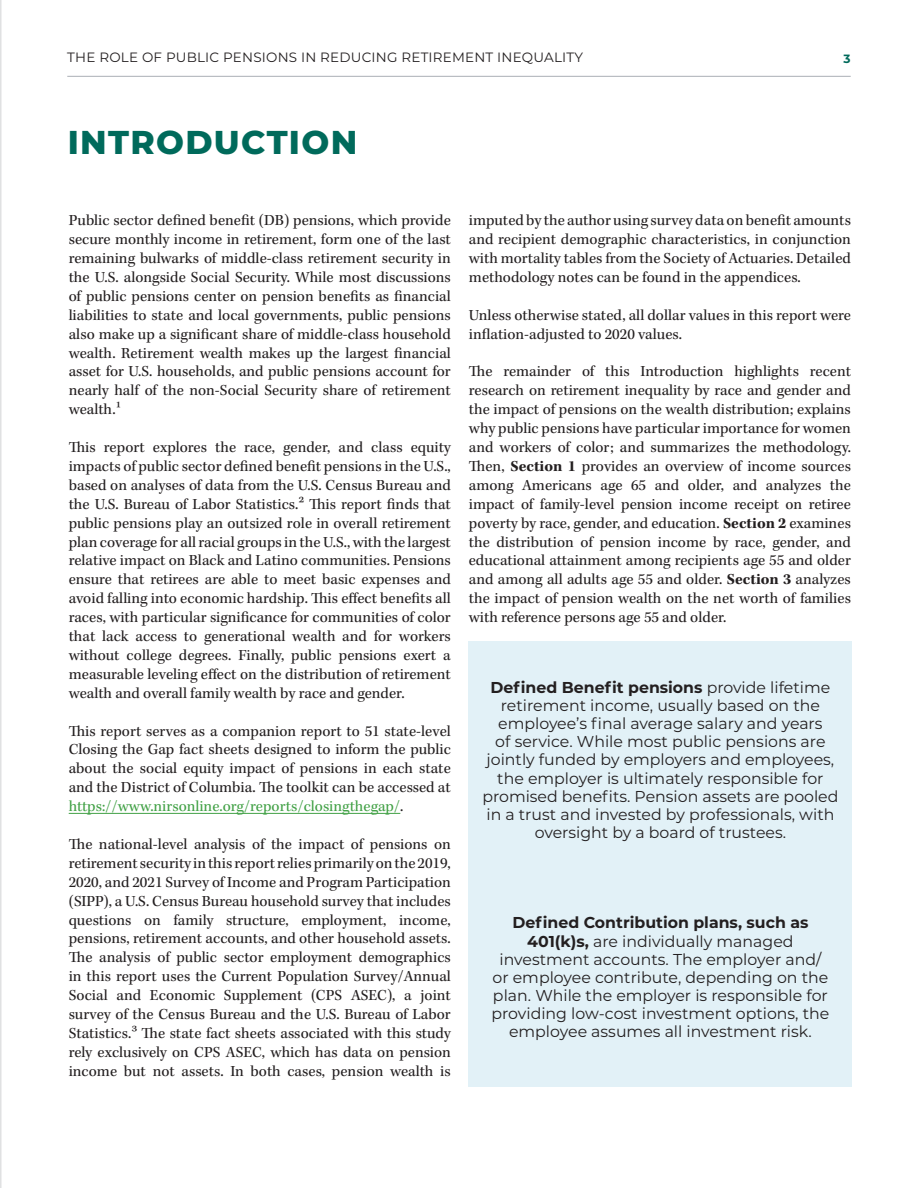
<style>
.page{position:relative;width:918px;height:1188px;background:#fff}
.page>*{position:absolute;margin:0;border:0;box-sizing:border-box;transform-origin:0 0}
.t1{font:800 33px "Montserrat";letter-spacing:.04em;color:#006a5b}
.t2{font:15.75px/18.9px "Kepler Std";color:#231f20;text-align:justify}
.t3{font:15.75px/18.1px "Montserrat";color:#231f20;text-align:center}
.t4{font:700 15.75px "Montserrat";color:#231f20}
.t5{font:13.5px "Montserrat";letter-spacing:.015em;color:#231f20}
.t6{font:700 12px "Montserrat";color:#006a5b}
.s1{color:#42a146}
.s2{font-weight:700}
</style>
<div class="page">
<hr style="left:67px;top:76px;width:784px;height:1px;background:#aaafb5">
<hr style="left:1px;top:0;width:1px;height:1188px;background:#d1d2d4">
<hr style="left:69px;top:813px;width:331px;height:1px;background:#42a146">
<div style="left:469px;top:642px;width:383px;height:445px;background:#e2f1f7"></div>
<p class="t5" style="left:67px;top:48px;width:517px">THE ROLE OF PUBLIC PENSIONS IN REDUCING RETIREMENT INEQUALITY</p>
<p class="t6" style="left:844px;top:50px;width:9px">3</p>
<h1 class="t1" style="left:68px;top:118px;width:291px">INTRODUCTION</h1>
<p class="t2" style="left:69px;top:212px;width:384px">Public sector defined benefit (DB) pensions, which provide secure monthly income in retirement, form one of the last remaining bulwarks of middle-class retirement security in the U.S. alongside Social Security. While most discussions of public pensions center on pension benefits as financial liabilities to state and local governments, public pensions also make up a significant share of middle-class household wealth. Retirement wealth makes up the largest financial asset for U.S. households, and public pensions account for nearly half of the non-Social Security share of retirement wealth.1</p>
<p class="t2" style="left:69px;top:438px;width:384px">This report explores the race, gender, and class equity impacts of public sector defined benefit pensions in the U.S., based on analyses of data from the U.S. Census Bureau and the U.S. Bureau of Labor Statistics.2 This report finds that public pensions play an outsized role in overall retirement plan coverage for all racial groups in the U.S., with the largest relative impact on Black and Latino communities. Pensions ensure that retirees are able to meet basic expenses and avoid falling into economic hardship. This effect benefits all races, with particular significance for communities of color that lack access to generational wealth and for workers without college degrees. Finally, public pensions exert a measurable leveling effect on the distribution of retirement wealth and overall family wealth by race and gender.</p>
<p class="t2" style="left:69px;top:722px;width:384px">This report serves as a companion report to 51 state-level Closing the Gap fact sheets designed to inform the public about the social equity impact of pensions in each state and the District of Columbia. The toolkit can be accessed at <span class="s1">https://www.nirsonline.org/reports/closingthegap/</span>.</p>
<p class="t2" style="left:69px;top:835px;width:384px">The national-level analysis of the impact of pensions on retirement security in this report relies primarily on the 2019, 2020, and 2021 Survey of Income and Program Participation (SIPP), a U.S. Census Bureau household survey that includes questions on family structure, employment, income, pensions, retirement accounts, and other household assets.<br>The analysis of public sector employment demographics in this report uses the Current Population Survey/Annual Social and Economic Supplement (CPS ASEC), a joint survey of the Census Bureau and the U.S. Bureau of Labor Statistics.3 The state fact sheets associated with this study rely exclusively on CPS ASEC, which has data on pension income but not assets. In both cases, pension wealth is</p>
<p class="t2" style="left:469px;top:212px;width:384px">imputed by the author using survey data on benefit amounts and recipient demographic characteristics, in conjunction with mortality tables from the Society of Actuaries. Detailed methodology notes can be found in the appendices.</p>
<p class="t2" style="left:469px;top:306px;width:384px">Unless otherwise stated, all dollar values in this report were inflation-adjusted to 2020 values.</p>
<p class="t2" style="left:469px;top:363px;width:384px">The remainder of this Introduction highlights recent research on retirement inequality by race and gender and the impact of pensions on the wealth distribution; explains why public pensions have particular importance for women and workers of color; and summarizes the methodology.<br>Then, <span class="s2">Section 1</span> provides an overview of income sources among Americans age 65 and older, and analyzes the impact of family-level pension income receipt on retiree poverty by race, gender, and education. <span class="s2">Section 2</span> examines the distribution of pension income by race, gender, and educational attainment among recipients age 55 and older and among all adults age 55 and older. <span class="s2">Section 3</span> analyzes the impact of pension wealth on the net worth of families with reference persons age 55 and older.</p>
<p class="t3" style="left:482px;top:678px;width:358px"><span class="s2">Defined Benefit pensions</span> provide lifetime retirement income, usually based on the employee’s final average salary and years<br>of service. While most public pensions are jointly funded by employers and employees, the employer is ultimately responsible for promised benefits. Pension assets are pooled in a trust and invested by professionals, with oversight by a board of trustees.</p>
<p class="t4" style="left:512px;top:912px;width:298px">Defined Contribution plans, such as</p>
<p class="t3" style="left:492px;top:931px;width:339px"><span class="s2">401(k)s,</span> are individually managed investment accounts. The employer and/ or employee contribute, depending on the plan. While the employer is responsible for providing low-cost investment options, the employee assumes all investment risk.</p>
</div>
